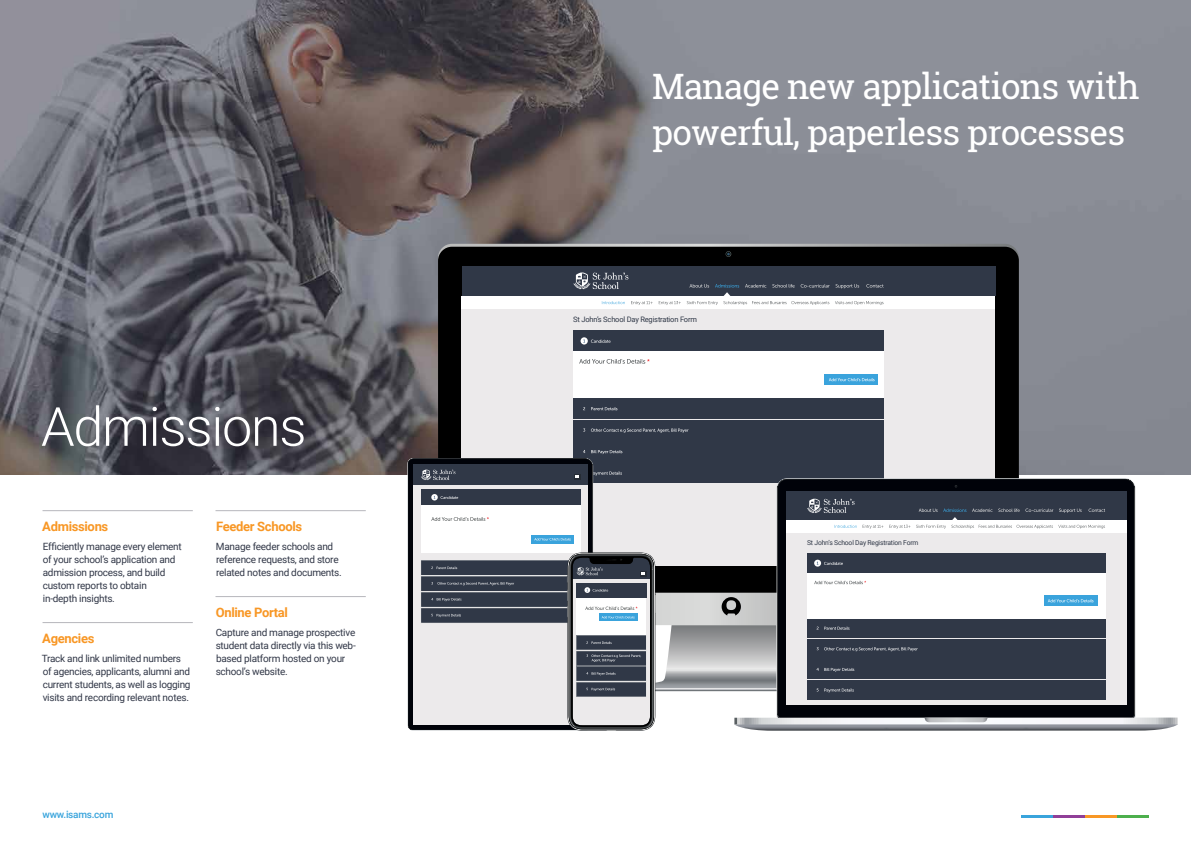
<style>
.page{position:relative;width:1191px;height:842px;background:#fff}
.page>*{position:absolute;margin:0;border:0;box-sizing:border-box;transform-origin:0 0}
.t1{font:300 54px "Roboto";letter-spacing:-.025em;color:#fff}
.t2{font:35px/45.5px "Roboto Slab";letter-spacing:-.025em;color:#fff}
.t3{font:700 13px "Roboto";letter-spacing:-.025em;color:#f89725}
.t4{font:10px/13px "Roboto";letter-spacing:-.025em;color:#313747}
.t5{font:500 10px "Roboto";letter-spacing:-.025em;color:#39a4dc}
.t6{font:7.5px "Roboto";letter-spacing:-.025em;color:#303847}
.t7{font:6.8px "Roboto";letter-spacing:-.025em;color:#303847}
</style>
<div class="page">
<img style="left:0;top:0;width:1191px;height:474px">
<hr style="left:43px;top:510px;width:150px;height:1px;background:#b6b6bc">
<hr style="left:43px;top:622px;width:150px;height:1px;background:#b6b6bc">
<hr style="left:215px;top:510px;width:151px;height:1px;background:#b6b6bc">
<hr style="left:215px;top:596px;width:151px;height:1px;background:#b6b6bc">
<div style="left:438px;top:247px;width:580px;height:231px;background:#000"></div>
<svg style="left:725px;top:251px;width:6px;height:6px"></svg>
<div style="left:462px;top:309px;width:533px;height:257px;background:#eceaeb"></div>
<div style="left:462px;top:266px;width:533px;height:30px;background:#303847"></div>
<div style="left:462px;top:296px;width:533px;height:13px;background:#fff"></div>
<div style="left:573px;top:331px;width:310px;height:20px;background:#303847"></div>
<div style="left:573px;top:463px;width:310px;height:20px;background:#303847"></div>
<div style="left:573px;top:441px;width:310px;height:21px;background:#303847"></div>
<div style="left:573px;top:420px;width:310px;height:20px;background:#303847"></div>
<div style="left:573px;top:398px;width:310px;height:21px;background:#303847"></div>
<svg style="left:778px;top:480px;width:355px;height:72px;background:#05070f"></svg>
<div style="left:785px;top:532px;width:341px;height:173px;background:#eceaeb"></div>
<div style="left:785px;top:492px;width:341px;height:28px;background:#303847"></div>
<div style="left:785px;top:520px;width:341px;height:12px;background:#fff"></div>
<svg style="left:834px;top:525px;width:22px;height:3px"></svg>
<div style="left:573px;top:351px;width:310px;height:47px;background:#fff"></div>
<svg style="left:579px;top:359px;width:70px;height:5px"></svg>
<div style="left:824px;top:374px;width:53px;height:11px;background:#3aa3dc"></div>
<svg style="left:829px;top:378px;width:45px;height:3px"></svg>
<svg style="left:591px;top:407px;width:26px;height:3px"></svg>
<svg style="left:591px;top:450px;width:31px;height:4px"></svg>
<svg style="left:593px;top:471px;width:29px;height:5px"></svg>
<svg style="left:591px;top:428px;width:97px;height:5px"></svg>
<svg style="left:591px;top:340px;width:19px;height:3px"></svg>
<svg style="left:580px;top:337px;width:8px;height:8px"></svg>
<svg style="left:408px;top:459px;width:184px;height:270px;background:#04060e"></svg>
<div style="left:413px;top:482px;width:175px;height:243px;background:#eceaeb"></div>
<div style="left:413px;top:465px;width:175px;height:20px;background:#303847"></div>
<svg style="left:574px;top:474px;width:7px;height:5px"></svg>
<div style="left:421px;top:489px;width:159px;height:63px;background:#fff"></div>
<div style="left:421px;top:489px;width:159px;height:16px;background:#303847"></div>
<svg style="left:431px;top:517px;width:58px;height:4px"></svg>
<svg style="left:531px;top:535px;width:43px;height:8px"></svg>
<svg style="left:534px;top:538px;width:37px;height:2px"></svg>
<svg style="left:431px;top:494px;width:7px;height:6px"></svg>
<svg style="left:434px;top:496px;width:24px;height:3px"></svg>
<svg style="left:421px;top:470px;width:34px;height:10px"></svg>
<svg style="left:807px;top:499px;width:47px;height:14px"></svg>
<svg style="left:573px;top:272px;width:310px;height:33px"></svg>
<svg style="left:862px;top:508px;width:243px;height:21px"></svg>
<svg style="left:421px;top:552px;width:757px;height:179px"></svg>
<img style="left:606px;top:558px;width:16px;height:3px">
<hr style="left:1020px;top:815px;width:32px;height:3px;background:#39a4dc">
<hr style="left:1052px;top:815px;width:32px;height:3px;background:#903f98">
<hr style="left:1084px;top:815px;width:32px;height:3px;background:#f89725">
<hr style="left:1116px;top:815px;width:32px;height:3px;background:#4daf4d">
<h1 class="t1" style="left:41px;top:389px;width:267px">Admissions</h1>
<h3 class="t3" style="left:42px;top:517px;width:67px">Admissions</h3>
<p class="t4" style="left:43px;top:539px;width:141px">Efficiently manage every element of your school’s application and admission process, and build custom reports to obtain in-depth insights.</p>
<h3 class="t3" style="left:42px;top:629px;width:54px">Agencies</h3>
<p class="t4" style="left:42px;top:651px;width:150px">Track and link unlimited numbers of agencies, applicants, alumni and current students, as well as logging visits and recording relevant notes.</p>
<h3 class="t3" style="left:216px;top:517px;width:88px">Feeder Schools</h3>
<p class="t4" style="left:216px;top:539px;width:127px">Manage feeder schools and reference requests, and store related notes and documents.</p>
<h3 class="t3" style="left:216px;top:603px;width:74px">Online Portal</h3>
<p class="t4" style="left:216px;top:625px;width:142px">Capture and manage prospective student data directly via this web&shy;based platform hosted on your school’s website.</p>
<p class="t5" style="left:43px;top:808px;width:72px">www.isams.com</p>
<h2 class="t2" style="left:652px;top:63px;width:489px">Manage new applications with powerful, paperless processes</h2>
<p class="t6" style="left:573px;top:314px;width:125px">St John’s School Day Registration Form</p>
<p class="t7" style="left:807px;top:538px;width:113px">St John’s School Day Registration Form</p>
</div>
